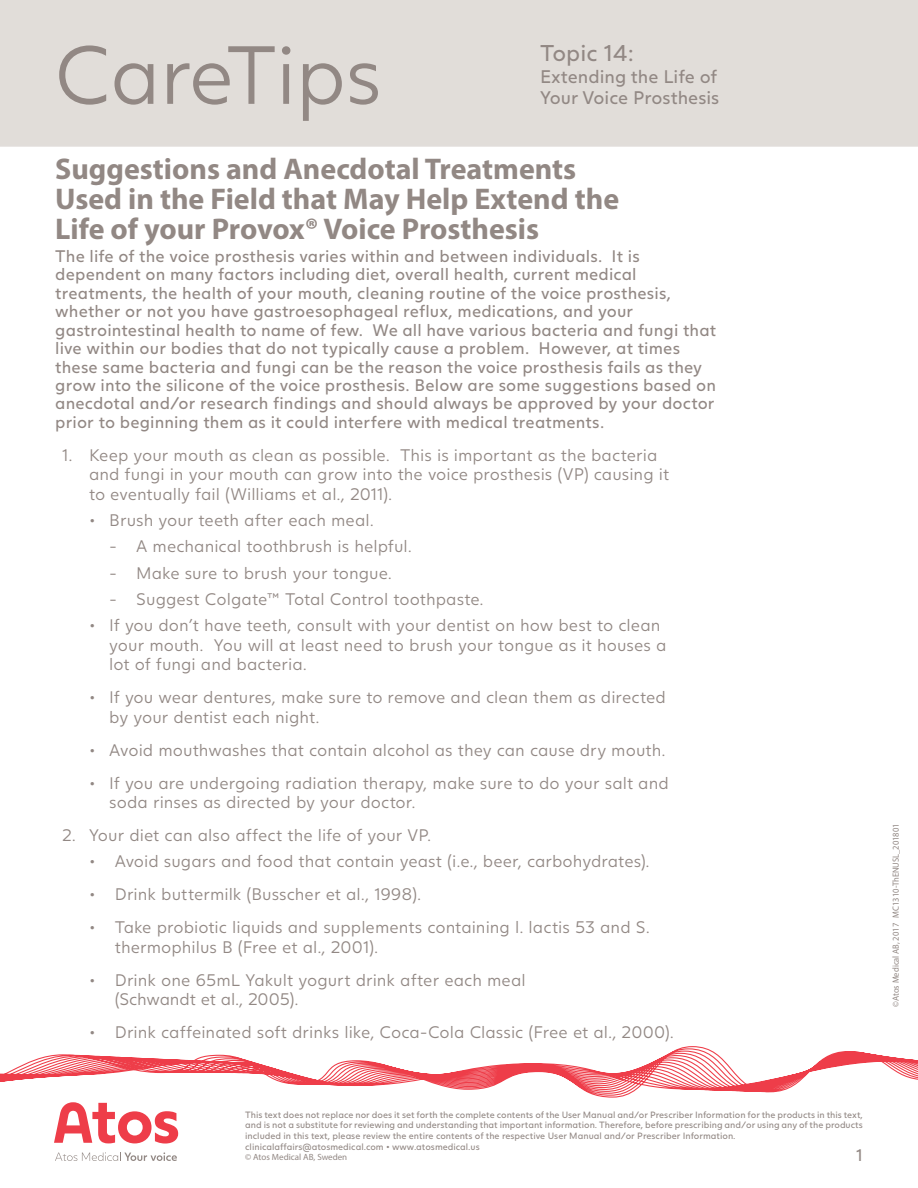
<style>
.page{position:relative;width:918px;height:1188px;background:#fff}
.page>*{position:absolute;margin:0;border:0;box-sizing:border-box;transform-origin:0 0}
.t1{font:300 81.15px "Juli Sans";letter-spacing:-.015em;color:#928884}
.Headtext_20_pt{font:700 30px/30px "Myriad Pro";color:#928884}
.t2{font:22.5px "Juli Sans";color:#928884}
.t3{font:18px "Juli Sans";color:#928884}
.Text{font:16.5px/18.5px "Juli Sans";letter-spacing:.005em;color:#928884}
.NumberedListUS{font:300 16.5px/19.5px "Juli Sans";color:#928884}
.BulletsinNumbered_li{font:300 16.5px/19.5px "Juli Sans";color:#928884}
.t4{font:9px/10.8px "Juli Sans";color:#928884}
.t5{font:9px "Myriad Pro";color:#928884;scale:.95 1}
.t6{font:9px "Myriad Pro";color:#928884}
</style>
<div class="page">
<div style="left:0;top:0;width:918px;height:147px;background:#e1ddd9"></div>
<svg style="left:0;top:1046px;width:918px;height:52px"></svg>
<svg style="left:55px;top:1152px;width:122px;height:9px"></svg>
<svg style="left:54px;top:1102px;width:124px;height:42px"></svg>
<h1 class="t1" style="left:54px;top:28px;width:330px">CareTips</h1>
<h3 class="t2" style="left:540px;top:40px;width:96px">Topic 14:</h3>
<p class="t3" style="left:540px;top:66px;width:179px">Extending the Life of</p>
<p class="t3" style="left:540px;top:87px;width:181px">Your Voice Prosthesis</p>
<p class="Headtext_20_pt" style="left:55px;top:153px;width:565px">Suggestions and Anecdotal Treatments<br>Used in the Field that May Help Extend the<br>Life of your Provox® Voice Prosthesis</p>
<p class="Text" style="left:55px;top:247px;width:663px">The life of the voice prosthesis varies within and between individuals. It is dependent on many factors including diet, overall health, current medical treatments, the health of your mouth, cleaning routine of the voice prosthesis, whether or not you have gastroesophageal reflux, medications, and your gastrointestinal health to name of few. We all have various bacteria and fungi that live within our bodies that do not typically cause a problem. However, at times these same bacteria and fungi can be the reason the voice prosthesis fails as they grow into the silicone of the voice prosthesis. Below are some suggestions based on anecdotal and/or research findings and should always be approved by your doctor prior to beginning them as it could interfere with medical treatments.</p>
<p class="NumberedListUS" style="left:89px;top:445px;width:582px;text-indent:-27px">1. Keep your mouth as clean as possible. This is important as the bacteria and fungi in your mouth can grow into the voice prosthesis (VP) causing it to eventually fail (Williams et al., 2011).</p>
<p class="BulletsinNumbered_li" style="left:89px;top:510px;width:286px">• Brush your teeth after each meal.</p>
<p class="BulletsinNumbered_li" style="left:109px;top:537px;width:304px">- A mechanical toothbrush is helpful.</p>
<p class="BulletsinNumbered_li" style="left:109px;top:563px;width:284px">- Make sure to brush your tongue.</p>
<p class="BulletsinNumbered_li" style="left:109px;top:589px;width:376px">- Suggest Colgate™ Total Control toothpaste.</p>
<p class="BulletsinNumbered_li" style="left:109px;top:615px;width:559px;text-indent:-20px">• If you don’t have teeth, consult with your dentist on how best to clean your mouth. You will at least need to brush your tongue as it houses a lot of fungi and bacteria.</p>
<p class="BulletsinNumbered_li" style="left:109px;top:687px;width:558px;text-indent:-20px">• If you wear dentures, make sure to remove and clean them as directed by your dentist each night.</p>
<p class="BulletsinNumbered_li" style="left:89px;top:740px;width:578px">• Avoid mouthwashes that contain alcohol as they can cause dry mouth.</p>
<p class="BulletsinNumbered_li" style="left:109px;top:773px;width:561px;text-indent:-20px">• If you are undergoing radiation therapy, make sure to do your salt and soda rinses as directed by your doctor.</p>
<p class="NumberedListUS" style="left:62px;top:825px;width:371px">2. Your diet can also affect the life of your VP.</p>
<p class="NumberedListUS" style="left:89px;top:852px;width:562px">• Avoid sugars and food that contain yeast (i.e., beer, carbohydrates).</p>
<p class="NumberedListUS" style="left:89px;top:885px;width:334px">• Drink buttermilk (Busscher et al., 1998).</p>
<p class="NumberedListUS" style="left:115px;top:918px;width:537px;text-indent:-26px">• Take probiotic liquids and supplements containing l. lactis 53 and S. thermophilus B (Free et al., 2001).</p>
<p class="NumberedListUS" style="left:115px;top:970px;width:412px;text-indent:-26px">• Drink one 65mL Yakult yogurt drink after each meal (Schwandt et al., 2005).</p>
<p class="NumberedListUS" style="left:89px;top:1023px;width:587px">• Drink caffeinated soft drinks like, Coca-Cola Classic (Free et al., 2000).</p>
<p class="t4" style="left:245px;top:1109px;width:619px">This text does not replace nor does it set forth the complete contents of the User Manual and/or Prescriber Information for the products in this text, and is not a substitute for reviewing and understanding that important information. Therefore, before prescribing and/or using any of the products included in this text, please review the entire contents of the respective User Manual and/or Prescriber Information. clinicalaffairs@atosmedical.com • www.atosmedical.us</p>
<p class="t6" style="left:245px;top:1152px;width:104px">© Atos Medical AB, Sweden</p>
<p class="Text" style="left:856px;top:1146px;width:8px">1</p>
<p class="t5" style="left:890px;top:1007px;width:195px;rotate:-90deg">©Atos Medical AB, 2017 MC1310-ThENUSL_201801</p>
</div>
